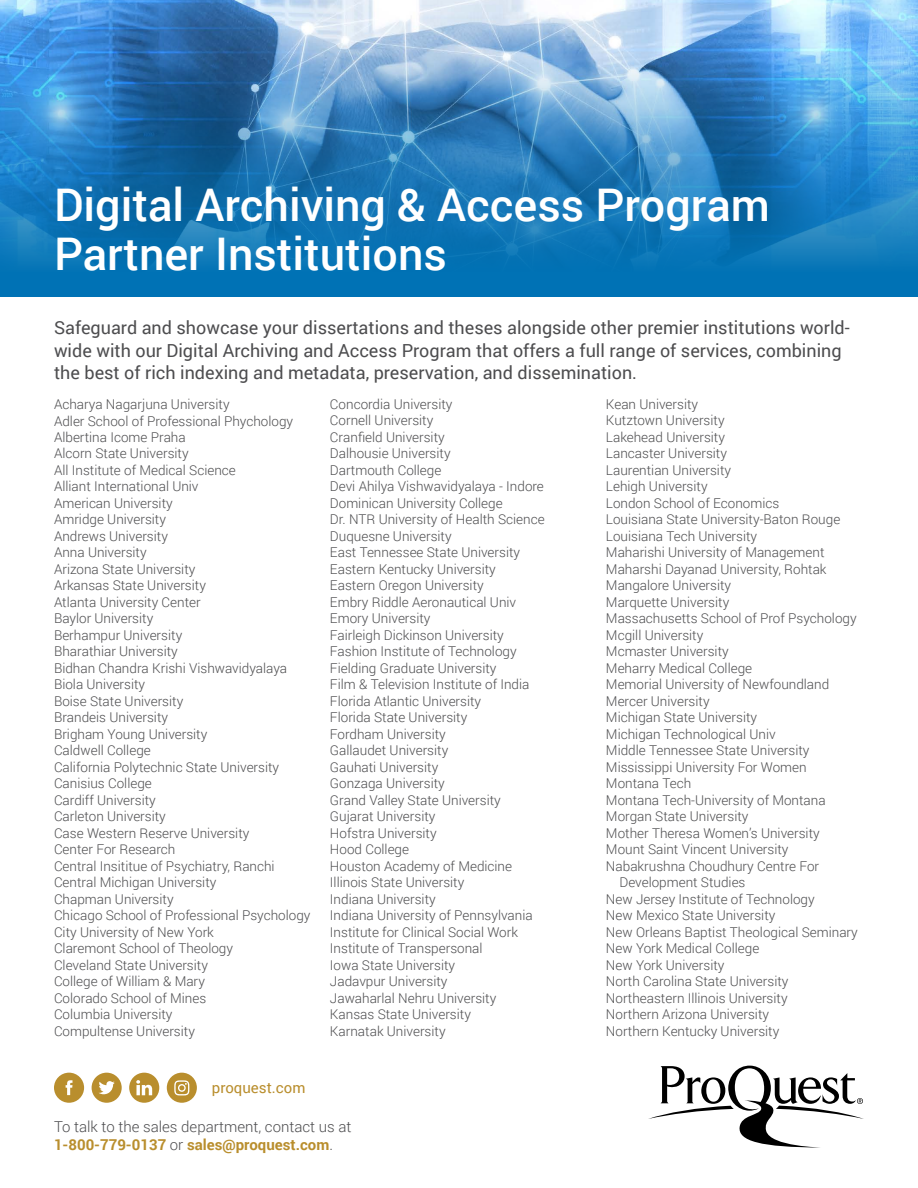
<style>
.page{position:relative;width:918px;height:1188px;background:#fff}
.page>*{position:absolute;margin:0;border:0;box-sizing:border-box;transform-origin:0 0}
.t1{font:500 45px/49.5px "Roboto";color:#fff}
.t2{font:18px/22.5px "Roboto";color:#4d4d4f}
.t3{font:300 15px/18px "Roboto";color:#4d4d4f}
.t4{font:15px "Roboto";color:#b98e2d}
.t5{font:300 13.5px/16.5px "Roboto";color:#4d4d4f}
.s1{font-weight:700;color:#b98e2d}
</style>
<div class="page">
<img style="left:0;top:0;width:918px;height:54px">
<svg style="left:0;top:54px;width:918px;height:243px;background:#287fbc"></svg>
<div style="left:54px;top:1073px;width:30px;height:30px;background:#b98e2d;border-radius:50%"></div>
<svg style="left:66px;top:1080px;width:7px;height:15px"></svg>
<div style="left:92px;top:1073px;width:30px;height:30px;background:#b98e2d;border-radius:50%"></div>
<svg style="left:99px;top:1081px;width:16px;height:13px"></svg>
<div style="left:167px;top:1073px;width:30px;height:30px;background:#b98e2d;border-radius:50%"></div>
<svg style="left:174px;top:1080px;width:15px;height:15px"></svg>
<div style="left:129px;top:1073px;width:30px;height:30px;background:#b98e2d;border-radius:50%"></div>
<svg style="left:136px;top:1080px;width:16px;height:15px"></svg>
<svg style="left:648px;top:1065px;width:216px;height:82px"></svg>
<h1 class="t1" style="left:54px;top:178px;width:718px">Digital Archiving &amp; Access Program<br>Partner Institutions</h1>
<p class="t2" style="left:54px;top:316px;width:797px">Safeguard and showcase your dissertations and theses alongside other premier institutions world&shy;wide with our Digital Archiving and Access Program that offers a full range of services, combining the best of rich indexing and metadata, preservation, and dissemination.</p>
<p class="t5" style="left:54px;top:396px;width:258px">Acharya Nagarjuna University<br>Adler School of Professional Phychology<br>Albertina Icome Praha<br>Alcorn State University<br>All Institute of Medical Science<br>Alliant International Univ<br>American University<br>Amridge University<br>Andrews University<br>Anna University<br>Arizona State University<br>Arkansas State University<br>Atlanta University Center<br>Baylor University<br>Berhampur University<br>Bharathiar University<br>Bidhan Chandra Krishi Vishwavidyalaya<br>Biola University<br>Boise State University<br>Brandeis University<br>Brigham Young University<br>Caldwell College<br>California Polytechnic State University<br>Canisius College<br>Cardiff University<br>Carleton University<br>Case Western Reserve University<br>Center For Research<br>Central Insititue of Psychiatry, Ranchi<br>Central Michigan University<br>Chapman University<br>Chicago School of Professional Psychology<br>City University of New York<br>Claremont School of Theology<br>Cleveland State University<br>College of William &amp; Mary<br>Colorado School of Mines<br>Columbia University<br>Compultense University</p>
<p class="t5" style="left:330px;top:395px;width:216px">Concordia University<br>Cornell University<br>Cranfield University<br>Dalhousie University<br>Dartmouth College<br>Devi Ahilya Vishwavidyalaya - Indore<br>Dominican University College<br>Dr. NTR University of Health Science<br>Duquesne University<br>East Tennessee State University<br>Eastern Kentucky University<br>Eastern Oregon University<br>Embry Riddle Aeronautical Univ<br>Emory University<br>Fairleigh Dickinson University<br>Fashion Institute of Technology<br>Fielding Graduate University<br>Film &amp; Television Institute of India<br>Florida Atlantic University<br>Florida State University<br>Fordham University<br>Gallaudet University<br>Gauhati University<br>Gonzaga University<br>Grand Valley State University<br>Gujarat University<br>Hofstra University<br>Hood College<br>Houston Academy of Medicine<br>Illinois State University<br>Indiana University<br>Indiana University of Pennsylvania<br>Institute for Clinical Social Work<br>Institute of Transpersonal<br>Iowa State University<br>Jadavpur University<br>Jawaharlal Nehru University<br>Kansas State University<br>Karnatak University</p>
<p class="t5" style="left:606px;top:395px;width:94px">Kean University</p>
<p class="t5" style="left:606px;top:412px;width:120px">Kutztown University</p>
<p class="t5" style="left:606px;top:428px;width:121px">Lakehead University</p>
<p class="t5" style="left:606px;top:445px;width:123px">Lancaster University</p>
<p class="t5" style="left:606px;top:461px;width:127px">Laurentian University</p>
<p class="t5" style="left:606px;top:478px;width:103px">Lehigh University</p>
<p class="t5" style="left:606px;top:494px;width:175px">London School of Economics</p>
<p class="t5" style="left:606px;top:511px;width:236px">Louisiana State University-Baton Rouge</p>
<p class="t5" style="left:606px;top:527px;width:153px">Louisiana Tech University</p>
<p class="t5" style="left:606px;top:544px;width:220px">Maharishi University of Management</p>
<p class="t5" style="left:606px;top:560px;width:222px">Maharshi Dayanad University, Rohtak</p>
<p class="t5" style="left:606px;top:577px;width:127px">Mangalore University</p>
<p class="t5" style="left:606px;top:593px;width:125px">Marquette University</p>
<p class="t5" style="left:606px;top:610px;width:252px">Massachusetts School of Prof Psychology</p>
<p class="t5" style="left:606px;top:626px;width:99px">Mcgill University</p>
<p class="t5" style="left:606px;top:643px;width:124px">Mcmaster University</p>
<p class="t5" style="left:606px;top:659px;width:148px">Meharry Medical College</p>
<p class="t5" style="left:606px;top:676px;width:225px">Memorial University of Newfoundland</p>
<p class="t5" style="left:606px;top:692px;width:105px">Mercer University</p>
<p class="t5" style="left:606px;top:709px;width:153px">Michigan State University</p>
<p class="t5" style="left:606px;top:725px;width:171px">Michigan Technological Univ</p>
<p class="t5" style="left:606px;top:742px;width:205px">Middle Tennessee State University</p>
<p class="t5" style="left:606px;top:758px;width:202px">Mississippi University For Women</p>
<p class="t5" style="left:606px;top:775px;width:87px">Montana Tech</p>
<p class="t5" style="left:606px;top:791px;width:221px">Montana Tech-University of Montana</p>
<p class="t5" style="left:606px;top:808px;width:144px">Morgan State University</p>
<p class="t5" style="left:606px;top:824px;width:215px">Mother Theresa Women’s University</p>
<p class="t5" style="left:606px;top:841px;width:184px">Mount Saint Vincent University</p>
<p class="t5" style="left:606px;top:857px;width:215px">Nabakrushna Choudhury Centre For</p>
<p class="t5" style="left:619px;top:874px;width:128px">Development Studies</p>
<p class="t5" style="left:606px;top:890px;width:210px">New Jersey Institute of Technology</p>
<p class="t5" style="left:606px;top:907px;width:171px">New Mexico State University</p>
<p class="t5" style="left:606px;top:923px;width:253px">New Orleans Baptist Theological Seminary</p>
<p class="t5" style="left:606px;top:940px;width:155px">New York Medical College</p>
<p class="t5" style="left:606px;top:956px;width:120px">New York University</p>
<p class="t5" style="left:606px;top:973px;width:184px">North Carolina State University</p>
<p class="t5" style="left:606px;top:989px;width:183px">Northeastern Illinois University</p>
<p class="t5" style="left:606px;top:1006px;width:165px">Northern Arizona University</p>
<p class="t5" style="left:606px;top:1022px;width:175px">Northern Kentucky University</p>
<p class="t4" style="left:212px;top:1077px;width:95px">proquest.com</p>
<p class="t3" style="left:54px;top:1117px;width:299px">To talk to the sales department, contact us at<br><span class="s1">1-800-779-0137</span> or <span class="s1">sales@proquest.com</span>.</p>
</div>
